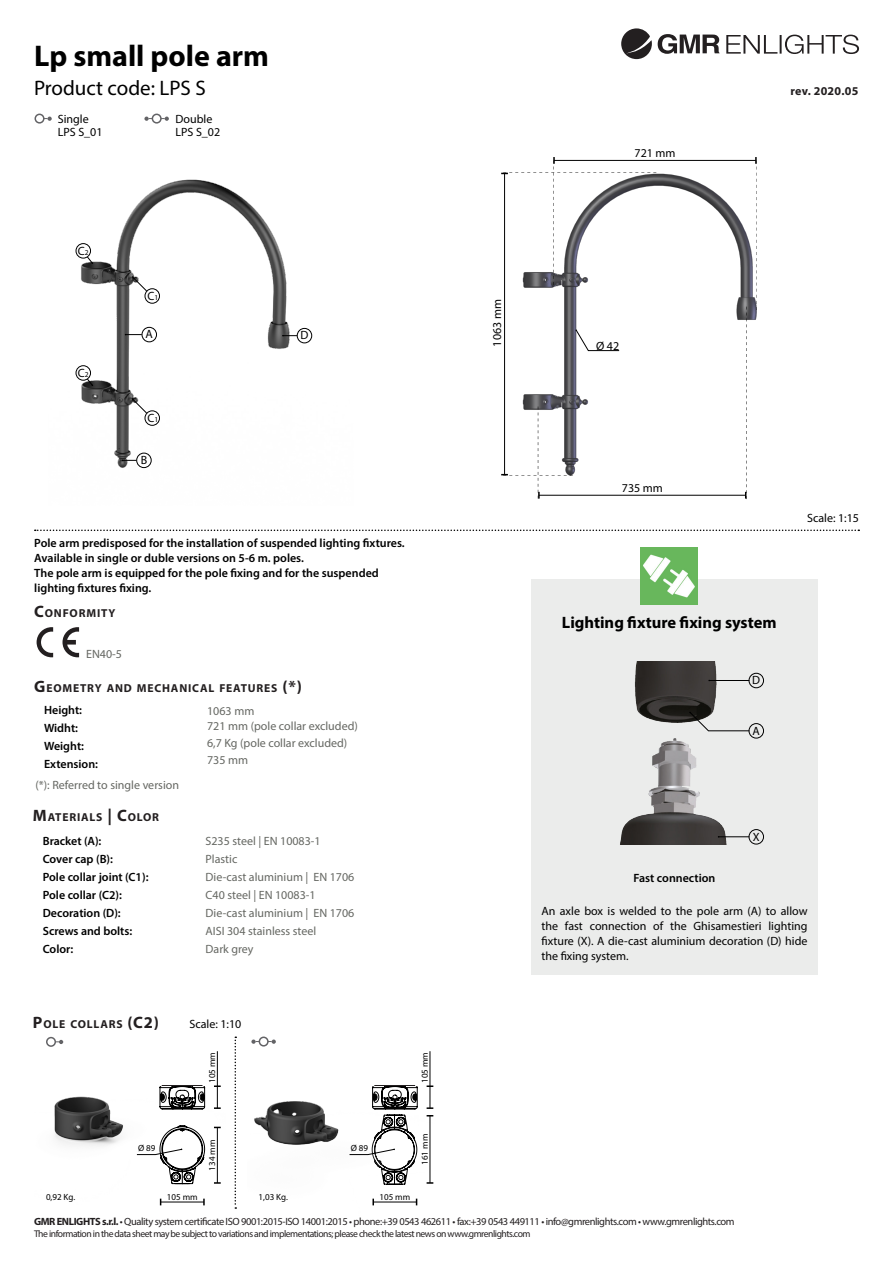
<style>
.page{position:relative;width:893px;height:1263px;background:#fff}
.page>*{position:absolute;margin:0;border:0;box-sizing:border-box;transform-origin:0 0}
.t1{font:700 30px "Myriad Pro";color:#000}
.t2{font:21px "Myriad Pro";color:#000}
.t3{font:700 16.5px "Myriad Pro";color:#000}
.t4{font:600 12px/18px "Myriad Pro";color:#000}
.t5{font:12px/15px "Myriad Pro";color:#000;text-align:justify}
.t6{font:12px/18px "Myriad Pro";color:#656762}
.t7{font:700 12px "Myriad Pro";letter-spacing:.02em;color:#231f20}
.t8{font:700 11.55px "Myriad Pro";letter-spacing:.07em;color:#231f20}
.t9{font:10.5px "Myriad Pro";letter-spacing:-.04em;color:#231f20}
.t10{font:9.75px "Myriad Pro";letter-spacing:-.05em;color:#231f20}
.t11{font:9px "Myriad Pro";color:#000}
.s1{font-size:7.5px}
.s2{font-size:16.5px}
.s3{font-weight:700}
</style>
<div class="page">
<svg style="left:621px;top:28px;width:31px;height:31px"></svg>
<svg style="left:658px;top:34px;width:61px;height:20px"></svg>
<svg style="left:726px;top:35px;width:133px;height:19px"></svg>
<img style="left:75px;top:179px;width:238px;height:290px">
<div style="left:145px;top:289px;width:15px;height:14px;border:1px solid #000;border-radius:50%"></div>
<svg style="left:132px;top:276px;width:15px;height:16px"></svg>
<div style="left:145px;top:411px;width:15px;height:14px;border:1px solid #000;border-radius:50%"></div>
<svg style="left:132px;top:398px;width:15px;height:16px"></svg>
<div style="left:137px;top:453px;width:14px;height:15px;border:1px solid #000;border-radius:50%"></div>
<svg style="left:122px;top:460px;width:15px;height:1px"></svg>
<div style="left:142px;top:327px;width:15px;height:15px;border:1px solid #000;border-radius:50%"></div>
<svg style="left:125px;top:334px;width:17px;height:1px"></svg>
<div style="left:76px;top:243px;width:15px;height:15px;border:1px solid #000;border-radius:50%"></div>
<svg style="left:87px;top:256px;width:6px;height:8px"></svg>
<div style="left:76px;top:365px;width:15px;height:15px;border:1px solid #000;border-radius:50%"></div>
<svg style="left:87px;top:378px;width:6px;height:8px"></svg>
<div style="left:297px;top:328px;width:15px;height:15px;border:1px solid #000;border-radius:50%"></div>
<svg style="left:282px;top:335px;width:15px;height:1px"></svg>
<svg style="left:35px;top:529px;width:824px;height:2px"></svg>
<svg style="left:37px;top:627px;width:16px;height:30px"></svg>
<svg style="left:63px;top:627px;width:16px;height:30px"></svg>
<div style="left:35px;top:114px;width:10px;height:10px;border:2px solid #636366;border-radius:50%"></div>
<svg style="left:44px;top:117px;width:8px;height:4px"></svg>
<div style="left:152px;top:114px;width:10px;height:10px;border:2px solid #636366;border-radius:50%"></div>
<svg style="left:161px;top:117px;width:8px;height:4px"></svg>
<svg style="left:144px;top:117px;width:8px;height:4px"></svg>
<svg style="left:235px;top:1036px;width:1px;height:173px"></svg>
<img style="left:46px;top:1036px;width:175px;height:170px">
<svg style="left:160px;top:1085px;width:45px;height:24px"></svg>
<div style="left:46px;top:1037px;width:10px;height:10px;border:2px solid #636366;border-radius:50%"></div>
<svg style="left:55px;top:1040px;width:8px;height:4px"></svg>
<div style="left:143px;top:1050px;width:63px;height:35px;background:#fff"></div>
<hr style="left:162px;top:1085px;width:40px;height:1px;background:#231f20">
<hr style="left:161px;top:1202px;width:43px;height:1px;background:#000">
<svg style="left:203px;top:1198px;width:2px;height:7px"></svg>
<hr style="left:217px;top:1127px;width:1px;height:56px;background:#000">
<svg style="left:214px;top:1182px;width:7px;height:2px"></svg>
<svg style="left:214px;top:1085px;width:7px;height:24px"></svg>
<hr style="left:217px;top:1051px;width:1px;height:36px;background:#000">
<svg style="left:137px;top:1126px;width:68px;height:58px"></svg>
<img style="left:251px;top:1036px;width:183px;height:170px">
<svg style="left:372px;top:1085px;width:45px;height:24px"></svg>
<hr style="left:373px;top:1202px;width:44px;height:1px;background:#000">
<svg style="left:372px;top:1198px;width:2px;height:7px"></svg>
<hr style="left:430px;top:1116px;width:1px;height:67px;background:#000">
<svg style="left:427px;top:1182px;width:6px;height:2px"></svg>
<svg style="left:349px;top:1115px;width:68px;height:69px"></svg>
<div style="left:355px;top:1050px;width:64px;height:35px;background:#fff"></div>
<svg style="left:427px;top:1085px;width:6px;height:24px"></svg>
<hr style="left:430px;top:1051px;width:1px;height:36px;background:#000">
<hr style="left:374px;top:1085px;width:41px;height:1px;background:#231f20">
<img style="left:505px;top:159px;width:252px;height:336px">
<hr style="left:504px;top:173px;width:1px;height:302px;background:#000">
<hr style="left:539px;top:495px;width:207px;height:1px;background:#000">
<hr style="left:554px;top:160px;width:202px;height:1px;background:#000">
<svg style="left:755px;top:157px;width:2px;height:153px"></svg>
<svg style="left:745px;top:307px;width:2px;height:192px"></svg>
<svg style="left:501px;top:157px;width:155px;height:128px"></svg>
<svg style="left:501px;top:406px;width:72px;height:93px"></svg>
<svg style="left:575px;top:329px;width:44px;height:22px"></svg>
<div style="left:531px;top:579px;width:287px;height:396px;background:#ebeceb"></div>
<img style="left:641px;top:548px;width:57px;height:57px">
<img style="left:620px;top:662px;width:109px;height:182px">
<div style="left:749px;top:829px;width:15px;height:15px;border:1px solid #000;border-radius:50%"></div>
<hr style="left:719px;top:836px;width:30px;height:1px;background:#000">
<div style="left:749px;top:673px;width:15px;height:15px;border:1px solid #000;border-radius:50%"></div>
<hr style="left:709px;top:680px;width:40px;height:1px;background:#000">
<div style="left:749px;top:723px;width:15px;height:15px;border:1px solid #000;border-radius:50%"></div>
<svg style="left:689px;top:712px;width:61px;height:19px"></svg>
<h1 class="t1" style="left:34px;top:36px;width:237px">Lp small pole arm</h1>
<h2 class="t2" style="left:34px;top:75px;width:173px">Product code: LPS S</h2>
<p class="t5" style="left:58px;top:111px;width:32px">Single</p>
<p class="t5" style="left:176px;top:111px;width:38px">Double</p>
<p class="t5" style="left:58px;top:124px;width:46px">LPS S_01</p>
<p class="t5" style="left:176px;top:124px;width:46px">LPS S_02</p>
<p class="t5" style="left:78px;top:243px;width:12px">C<span class="s1">2</span></p>
<p class="t5" style="left:78px;top:365px;width:12px">C<span class="s1">2</span></p>
<p class="t5" style="left:147px;top:288px;width:12px">C<span class="s1">1</span></p>
<p class="t5" style="left:146px;top:327px;width:9px">A</p>
<p class="t5" style="left:300px;top:328px;width:9px">D</p>
<p class="t5" style="left:147px;top:410px;width:12px">C<span class="s1">1</span></p>
<p class="t5" style="left:141px;top:452px;width:8px">B</p>
<p class="t4" style="left:34px;top:535px;width:372px;line-height:15px">Pole arm predisposed for the installation of suspended lighting fixtures.<br>Available in single or duble versions on 5-6 m. poles.<br>The pole arm is equipped for the pole fixing and for the suspended lighting fixtures fixing.</p>
<p class="t8" style="left:34px;top:606px;width:83px"><span class="s2">C</span>ONFORMITY</p>
<p class="t6" style="left:86px;top:645px;width:37px">EN40-5</p>
<p class="t8" style="left:34px;top:680px;width:269px"><span class="s2">G</span>EOMETRY AND MECHANICAL FEATURES <span class="s2">(*)</span></p>
<p class="t4" style="left:44px;top:700px;width:55px">Height:<br>Widht:<br>Weight:<br>Extension:</p>
<p class="t6" style="left:36px;top:776px;width:145px">(*): Referred to single version</p>
<p class="t8" style="left:33px;top:810px;width:128px"><span class="s2">M</span>ATERIALS <span class="s2">| C</span>OLOR</p>
<p class="t6" style="left:207px;top:702px;width:152px;line-height:15.8px">1063 mm<br>721 mm (pole collar excluded)</p>
<p class="t6" style="left:207px;top:734px;width:142px">6,7 Kg (pole collar excluded)</p>
<p class="t6" style="left:207px;top:751px;width:43px">735 mm</p>
<p class="t4" style="left:43px;top:832px;width:107px">Bracket (A):<br>Cover cap (B):<br>Pole collar joint (C1):<br>Pole collar (C2):<br>Decoration (D):<br>Screws and bolts:<br>Color:</p>
<p class="t6" style="left:206px;top:832px;width:150px">S235 steel | EN 10083-1<br>Plastic<br>Die-cast aluminium | EN 1706<br>C40 steel | EN 10083-1<br>Die-cast aluminium | EN 1706<br>AISI 304 stainless steel<br>Dark grey</p>
<p class="t8" style="left:33px;top:1017px;width:128px"><span class="s2">P</span>OLE COLLARS <span class="s2">(C2)</span></p>
<p class="t5" style="left:189px;top:1017px;width:53px">Scale: 1:10</p>
<p class="t11" style="left:207px;top:1083px;width:32px;rotate:-90deg">105 mm</p>
<p class="t11" style="left:419px;top:1083px;width:32px;rotate:-90deg">105 mm</p>
<p class="t11" style="left:138px;top:1143px;width:19px">Ø 89</p>
<p class="t11" style="left:46px;top:1191px;width:31px">0,92 Kg.</p>
<p class="t11" style="left:167px;top:1191px;width:32px">105 mm</p>
<p class="t11" style="left:207px;top:1170px;width:32px;rotate:-90deg">134 mm</p>
<p class="t11" style="left:351px;top:1143px;width:19px">Ø 89</p>
<p class="t11" style="left:259px;top:1191px;width:31px">1,03 Kg.</p>
<p class="t11" style="left:380px;top:1191px;width:32px">105 mm</p>
<p class="t11" style="left:419px;top:1165px;width:32px;rotate:-90deg">161 mm</p>
<p class="t5" style="left:634px;top:145px;width:43px">721 mm</p>
<p class="t7" style="left:790px;top:83px;width:69px">rev. 2020.05</p>
<p class="t5" style="left:489px;top:347px;width:49px;rotate:-90deg">1063 mm</p>
<p class="t5" style="left:596px;top:338px;width:25px">Ø 42</p>
<p class="t5" style="left:622px;top:480px;width:43px">735 mm</p>
<p class="t5" style="left:807px;top:511px;width:53px">Scale: 1:15</p>
<h3 class="t3" style="left:562px;top:612px;width:216px">Lighting xture xing system</h3>
<p class="t5" style="left:752px;top:672px;width:9px">D</p>
<p class="t5" style="left:753px;top:723px;width:9px">A</p>
<p class="t4" style="left:634px;top:868px;width:83px">Fast connection</p>
<p class="t5" style="left:753px;top:829px;width:8px">X</p>
<p class="t5" style="left:541px;top:903px;width:268px">An axle box is welded to the pole arm (A) to allow the fast connection of the Ghisamestieri lighting fixture (X). A die-cast aluminium decoration (D) hide the fixing system.</p>
<p class="t9" style="left:34px;top:1215px;width:702px"><span class="s3">GMR ENLIGHTS s.r.l.</span> • Quality system certificate ISO 9001:2015-ISO 14001:2015 • phone:+39 0543 462611 • fax:+39 0543 449111 • info@gmrenlights.com • www.gmrenlights.com</p>
<p class="t10" style="left:34px;top:1228px;width:498px">The information in the data sheet may be subject to variations and implementations; please check the latest news on www.gmrenlights.com</p>
</div>
